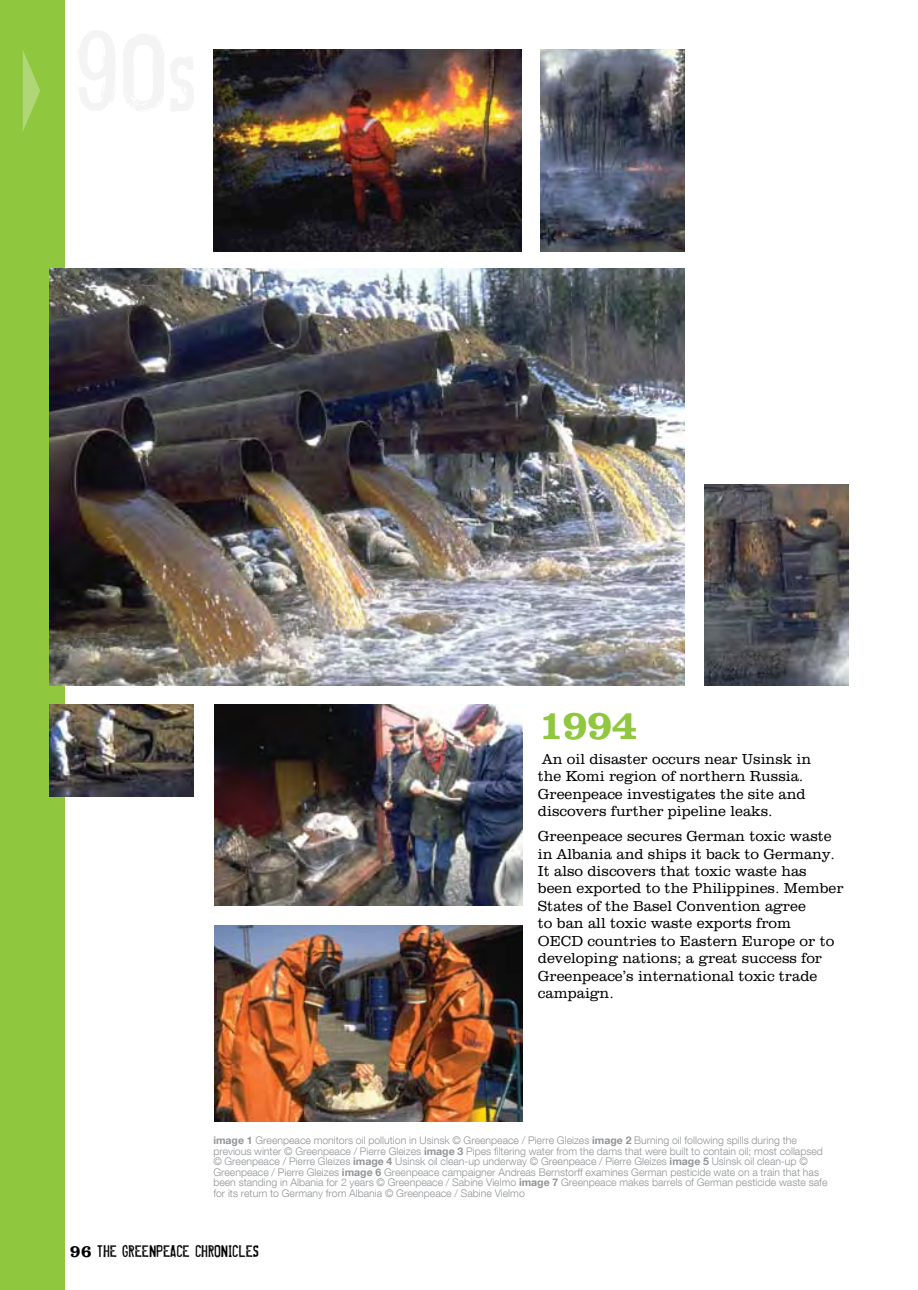
<style>
.page{position:relative;width:918px;height:1290px;background:#fff}
.page>*{position:absolute;margin:0;border:0;box-sizing:border-box;transform-origin:0 0}
.t1{font:800 42px "Clarendon BT";color:#8fc73e}
.t2{font:17.5px "Misproject";color:#000}
.t3{font:300 14.88px/17.5px "Clarendon BT";color:#000}
.t4{font:300 10.5px/10.5px "Helvetica Neue LT Com";color:#939598}
.s1{font-weight:700}
.s2{font-family:"Clarendon BT";font-weight:800}
</style>
<div class="page">
<div style="left:0;top:0;width:65px;height:1290px;background:#8fc73e"></div>
<svg style="left:23px;top:51px;width:17px;height:80px"></svg>
<img style="left:50px;top:269px;width:635px;height:416px">
<img style="left:704px;top:484px;width:144px;height:202px">
<img style="left:50px;top:704px;width:143px;height:92px">
<img style="left:215px;top:704px;width:307px;height:202px">
<div style="left:215px;top:922px;width:307px;height:202px;background:linear-gradient(to right,#fff,#fff)"></div>
<img style="left:215px;top:925px;width:307px;height:196px">
<img style="left:541px;top:50px;width:144px;height:201px">
<img style="left:213px;top:50px;width:308px;height:201px">
<p class="t1" style="left:538px;top:698px;width:101px">1994</p>
<p class="t3" style="left:538px;top:749px;width:275px">An oil disaster occurs near Usinsk in the Komi region of northern Russia.<br>Greenpeace investigates the site and discovers further pipeline leaks.</p>
<p class="t3" style="left:538px;top:827px;width:307px">Greenpeace secures German toxic waste in Albania and ships it back to Germany.<br>It also discovers that toxic waste has been exported to the Philippines. Member States of the Basel Convention agree<br>to ban all toxic waste exports from<br>OECD countries to Eastern Europe or to developing nations; a great success for Greenpeace’s international toxic trade campaign.</p>
<p class="t4" style="left:213px;top:1135px;width:615px"><span class="s1">image 1</span> Greenpeace monitors oil pollution in Usinsk © Greenpeace / Pierre Gleizes <span class="s1">image 2</span> Burning oil following spills during the previous winter © Greenpeace / Pierre Gleizes <span class="s1">image 3</span> Pipes filtering water from the dams that were built to contain oil; most collapsed © Greenpeace / Pierre Gleizes <span class="s1">image 4</span> Usinsk oil clean-up underway © Greenpeace / Pierre Gleizes <span class="s1">image 5</span> Usinsk oil clean-up © Greenpeace / Pierre Gleizes <span class="s1">image 6</span> Greenpeace campaigner Andreas Bernstorff examines German pesticide wate on a train that has been standing in Albania for 2 years © Greenpeace / Sabine Vielmo <span class="s1">image 7</span> Greenpeace makes barrels of German pesticide waste safe for its return to Germany from Albania © Greenpeace / Sabine Vielmo</p>
<p class="t2" style="left:70px;top:1239px;width:190px"><span class="s2">96</span> THE GREENPEACE CHRONICLES</p>
</div>
